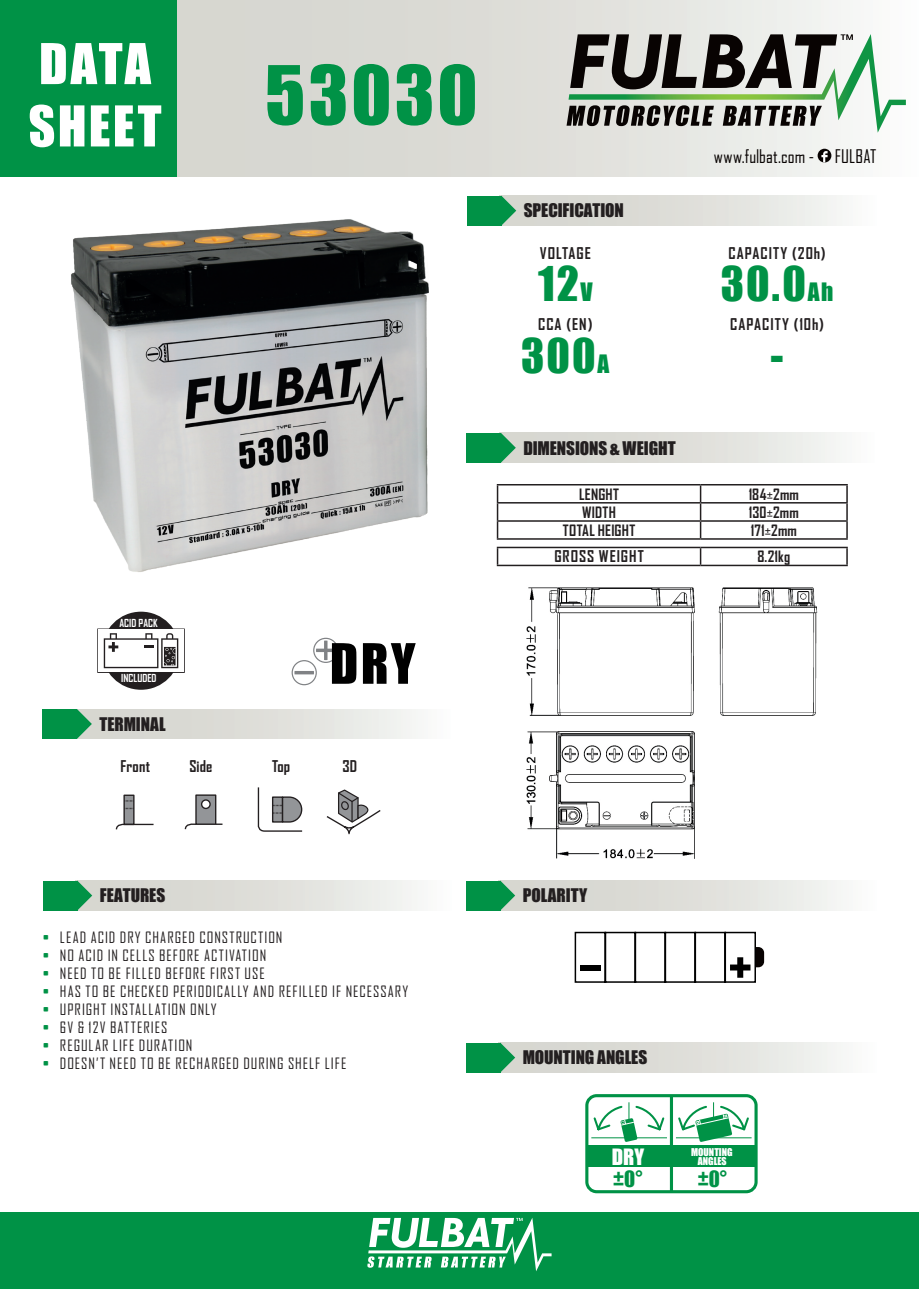
<style>
.page{position:relative;width:919px;height:1289px;background:#fff}
.page>*{position:absolute;margin:0;border:0;box-sizing:border-box;transform-origin:0 0}
.t1{font:75px "Impact";letter-spacing:.04em;color:#009246}
.t2{font:51.9px/62.2px "Impact";letter-spacing:.045em;color:#fff}
.t3{font:43.95px "Impact";letter-spacing:.045em;color:#009246}
.t4{font:20.7px "Impact";color:#009246}
.t5{font:20.7px "Impact";color:#fff}
.t6{font:18px "Agency FB";letter-spacing:.01em;color:#080302}
.t7{font:17.25px "Impact";letter-spacing:-.005em;color:#231f20}
.t8{font:700 15.6px "Agency FB";letter-spacing:.055em;color:#231f20}
.t9{font:15px "Agency FB";letter-spacing:.07em;color:#231f20}
.t10{font:700 15px "Agency FB";letter-spacing:.01em;color:#231f20}
.t11{font:700 10.65px "Agency FB";color:#fff}
.t12{font:9.9px/9.3px "Impact";color:#fff;text-align:center}
.s1{color:#009246}
.s2{font-size:23.25px}
</style>
<div class="page">
<div style="left:0;top:0;width:177px;height:177px;background:#009246"></div>
<div style="left:177px;top:0;width:741px;height:177px;background:linear-gradient(to right,#d0d0c8,#f4f5f4)"></div>
<div style="left:0;top:1212px;width:918px;height:76px;background:#009246"></div>
<img style="left:71px;top:170px;width:357px;height:402px">
<div style="left:76px;top:880px;width:377px;height:30px;background:linear-gradient(to right,#cfcec7,#f5f7f5)"></div>
<div style="left:43px;top:880px;width:34px;height:30px;background:#009246"></div>
<svg style="left:62px;top:880px;width:30px;height:30px"></svg>
<div style="left:75px;top:709px;width:378px;height:30px;background:linear-gradient(to right,#cfcec7,#f6f7f5)"></div>
<div style="left:43px;top:709px;width:34px;height:30px;background:#009246"></div>
<svg style="left:77px;top:709px;width:15px;height:30px"></svg>
<div style="left:499px;top:880px;width:377px;height:30px;background:linear-gradient(to right,#cfcec7,#f5f6f4)"></div>
<div style="left:466px;top:880px;width:34px;height:30px;background:#009246"></div>
<svg style="left:485px;top:880px;width:30px;height:30px"></svg>
<svg style="left:574px;top:931px;width:191px;height:52px"></svg>
<div style="left:580px;top:964px;width:20px;height:6px;background:#000"></div>
<div style="left:499px;top:1042px;width:377px;height:30px;background:linear-gradient(to right,#cfcec7,#f5f6f4)"></div>
<div style="left:466px;top:1042px;width:34px;height:30px;background:#009246"></div>
<svg style="left:485px;top:1042px;width:30px;height:30px"></svg>
<div style="left:124px;top:795px;width:10px;height:29px;background:#939598"></div>
<div style="left:123px;top:794px;width:11px;height:31px;border:1px solid #231f20"></div>
<svg style="left:115px;top:823px;width:39px;height:7px"></svg>
<svg style="left:125px;top:807px;width:8px;height:2px"></svg>
<svg style="left:184px;top:822px;width:39px;height:8px"></svg>
<div style="left:196px;top:795px;width:20px;height:29px;background:#939598"></div>
<div style="left:195px;top:794px;width:21px;height:30px;border:1px solid #231f20"></div>
<svg style="left:202px;top:800px;width:8px;height:8px"></svg>
<div style="left:201px;top:799px;width:10px;height:10px;border:1px solid #231f20;border-radius:50%"></div>
<svg style="left:257px;top:787px;width:46px;height:45px"></svg>
<svg style="left:326px;top:789px;width:55px;height:46px"></svg>
<svg style="left:566px;top:34px;width:339px;height:98px"></svg>
<svg style="left:817px;top:149px;width:14px;height:13px"></svg>
<svg style="left:821px;top:151px;width:6px;height:11px"></svg>
<svg style="left:367px;top:1217px;width:184px;height:54px"></svg>
<div style="left:499px;top:433px;width:378px;height:29px;background:linear-gradient(to right,#cfcec7,#f6f7f5)"></div>
<div style="left:466px;top:433px;width:35px;height:29px;background:#009246"></div>
<svg style="left:501px;top:433px;width:15px;height:29px"></svg>
<hr style="left:496px;top:484px;width:204px;height:1px;background:#231f20">
<hr style="left:700px;top:484px;width:147px;height:1px;background:#231f20">
<hr style="left:496px;top:502px;width:204px;height:1px;background:#231f20">
<hr style="left:700px;top:502px;width:147px;height:1px;background:#231f20">
<hr style="left:496px;top:520px;width:204px;height:1px;background:#231f20">
<svg style="left:496px;top:485px;width:2px;height:53px"></svg>
<hr style="left:700px;top:520px;width:147px;height:1px;background:#231f20">
<svg style="left:699px;top:485px;width:2px;height:53px"></svg>
<svg style="left:846px;top:485px;width:1px;height:53px"></svg>
<hr style="left:496px;top:538px;width:204px;height:1px;background:#231f20">
<hr style="left:700px;top:538px;width:147px;height:1px;background:#231f20">
<hr style="left:496px;top:546px;width:204px;height:2px;background:#231f20">
<svg style="left:496px;top:548px;width:2px;height:16px"></svg>
<hr style="left:700px;top:546px;width:147px;height:2px;background:#231f20">
<svg style="left:699px;top:548px;width:2px;height:16px"></svg>
<svg style="left:846px;top:548px;width:1px;height:16px"></svg>
<hr style="left:496px;top:564px;width:204px;height:2px;background:#231f20">
<hr style="left:700px;top:564px;width:147px;height:2px;background:#231f20">
<img style="left:526px;top:587px;width:292px;height:272px">
<div style="left:585px;top:1094px;width:172px;height:99px;border:3px solid #009246;border-radius:10px"></div>
<div style="left:586px;top:1145px;width:170px;height:21px;background:#009246"></div>
<svg style="left:669px;top:1095px;width:4px;height:96px"></svg>
<hr style="left:591px;top:1137px;width:38px;height:1px;background:#009246">
<hr style="left:629px;top:1137px;width:38px;height:1px;background:#009246">
<svg style="left:592px;top:1102px;width:73px;height:39px"></svg>
<hr style="left:713px;top:1137px;width:38px;height:1px;background:#009246">
<svg style="left:676px;top:1102px;width:74px;height:39px"></svg>
<div style="left:102px;top:611px;width:78px;height:78px;background:#231f20;border-radius:50%"></div>
<svg style="left:97px;top:628px;width:88px;height:45px"></svg>
<svg style="left:291px;top:637px;width:65px;height:48px"></svg>
<svg style="left:363px;top:643px;width:52px;height:40px"></svg>
<div style="left:500px;top:196px;width:376px;height:29px;background:linear-gradient(to right,#cfcec7,#f5f6f4)"></div>
<div style="left:467px;top:196px;width:34px;height:29px;background:#009246"></div>
<svg style="left:501px;top:196px;width:15px;height:29px"></svg>
<h2 class="t2" style="left:28px;top:31px;width:135px">DATA<br>SHEET</h2>
<h1 class="t1" style="left:265px;top:37px;width:214px">53030</h1>
<p class="t11" style="left:119px;top:616px;width:40px">ACID PACK</p>
<p class="t11" style="left:121px;top:671px;width:37px">INCLUDED</p>
<p class="t7" style="left:99px;top:710px;width:68px">TERMINAL</p>
<p class="t8" style="left:121px;top:756px;width:31px">Front</p>
<p class="t8" style="left:189px;top:756px;width:24px">Side</p>
<p class="t8" style="left:272px;top:756px;width:20px">Top</p>
<p class="t8" style="left:342px;top:756px;width:16px">3D</p>
<p class="t7" style="left:100px;top:882px;width:67px">FEATURES</p>
<p class="t9" style="left:43px;top:928px;width:241px"><span class="s1">•</span> LEAD ACID DRY CHARGED CONSTRUCTION</p>
<p class="t9" style="left:43px;top:946px;width:225px"><span class="s1">•</span> NO ACID IN CELLS BEFORE ACTIVATION</p>
<p class="t9" style="left:43px;top:964px;width:223px"><span class="s1">•</span> NEED TO BE FILLED BEFORE FIRST USE</p>
<p class="t9" style="left:43px;top:982px;width:367px"><span class="s1">•</span> HAS TO BE CHECKED PERIODICALLY AND REFILLED IF NECESSARY</p>
<p class="t9" style="left:43px;top:1000px;width:175px"><span class="s1">•</span> UPRIGHT INSTALLATION ONLY</p>
<p class="t9" style="left:43px;top:1018px;width:126px"><span class="s1">•</span> 6V &amp; 12V BATTERIES</p>
<p class="t9" style="left:43px;top:1036px;width:151px"><span class="s1">•</span> REGULAR LIFE DURATION</p>
<p class="t9" style="left:43px;top:1054px;width:305px"><span class="s1">•</span> DOESN’T NEED TO BE RECHARGED DURING SHELF LIFE</p>
<p class="t7" style="left:523px;top:197px;width:102px">SPECIFICATION</p>
<p class="t8" style="left:539px;top:243px;width:53px">VOLTAGE</p>
<h3 class="t3" style="left:538px;top:250px;width:56px">12<span class="s2">V</span></h3>
<p class="t8" style="left:538px;top:314px;width:56px">CCA (EN)</p>
<h3 class="t3" style="left:521px;top:321px;width:90px">300<span class="s2">A</span></h3>
<p class="t6" style="left:713px;top:145px;width:164px">www.fulbat.com - FULBAT</p>
<p class="t8" style="left:728px;top:243px;width:99px">CAPACITY (20h)</p>
<h3 class="t3" style="left:720px;top:250px;width:114px">30.0<span class="s2">Ah</span></h3>
<p class="t8" style="left:730px;top:314px;width:95px">CAPACITY (10h)</p>
<h3 class="t3" style="left:770px;top:321px;width:14px">-</h3>
<p class="t7" style="left:523px;top:434px;width:154px">DIMENSIONS &amp; WEIGHT</p>
<p class="t10" style="left:579px;top:484px;width:41px">LENGHT</p>
<p class="t10" style="left:748px;top:484px;width:52px">184±2mm</p>
<p class="t10" style="left:582px;top:502px;width:35px">WIDTH</p>
<p class="t10" style="left:748px;top:502px;width:51px">130±2mm</p>
<p class="t10" style="left:563px;top:521px;width:74px">TOTAL HEIGHT</p>
<p class="t10" style="left:750px;top:521px;width:48px">171±2mm</p>
<p class="t8" style="left:554px;top:547px;width:91px">GROSS WEIGHT</p>
<p class="t10" style="left:757px;top:547px;width:34px">8.21kg</p>
<p class="t7" style="left:522px;top:882px;width:66px">POLARITY</p>
<p class="t7" style="left:522px;top:1044px;width:126px">MOUNTING ANGLES</p>
<p class="t12" style="left:691px;top:1146px;width:43px">MOUNTING<br>ANGLES</p>
<h3 class="t5" style="left:611px;top:1140px;width:34px">DRY</h3>
<h3 class="t4" style="left:613px;top:1163px;width:31px">±0°</h3>
<h3 class="t4" style="left:697px;top:1163px;width:31px">±0°</h3>
</div>
